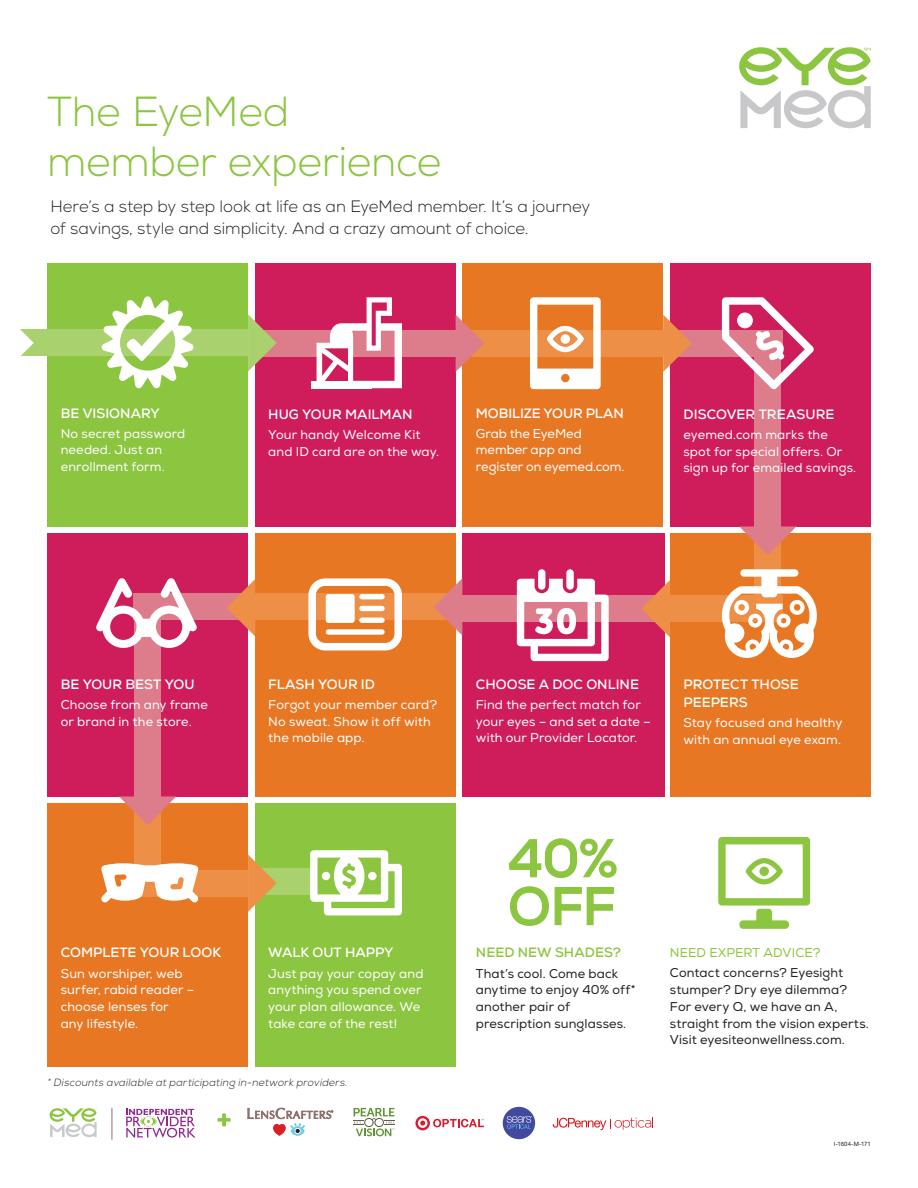
<style>
.page{position:relative;width:918px;height:1188px;background:#fff}
.page>*{position:absolute;margin:0;border:0;box-sizing:border-box;transform-origin:0 0}
.t1{font:700 53.1px/47.8px "Nexa";color:#8cc540}
.t2{font:300 42px/49.5px "Nexa";letter-spacing:-.01em;color:#8cc540}
.t3{font:300 16.5px/22.5px "Nexa";color:#231f20}
.subhead{font:700 13.5px/18px "Nexa";letter-spacing:.005em;color:#fff}
.body{font:700 13.5px "Nexa";color:#fff}
.subhead-2{font:700 13.5px "Nexa";letter-spacing:.005em;color:#8cc540}
.body-2{font:12.75px/16.8px "Nexa";letter-spacing:.01em;color:#fff}
.body-3{font:12.75px/16.8px "Nexa";letter-spacing:.01em;color:#231f20}
.body-4{font:12.75px "Nexa";letter-spacing:.005em;color:#8cc540}
.body_copy{font:italic 300 10.5px "Nexa";color:#231f20}
.Body{font:6px "Helvetica Neue";letter-spacing:-.015em;color:#231f20}
</style>
<div class="page">
<div style="left:255px;top:803px;width:201px;height:263px;background:#8cc540"></div>
<div style="left:47px;top:533px;width:201px;height:263px;background:#cf1c5b"></div>
<div style="left:255px;top:533px;width:201px;height:263px;background:#e87724"></div>
<div style="left:47px;top:803px;width:201px;height:263px;background:#e87724"></div>
<div style="left:670px;top:533px;width:201px;height:263px;background:#e87724"></div>
<div style="left:462px;top:533px;width:203px;height:263px;background:#cf1c5b"></div>
<div style="left:47px;top:263px;width:201px;height:263px;background:#8cc540"></div>
<div style="left:255px;top:263px;width:201px;height:263px;background:#cf1c5b"></div>
<div style="left:670px;top:263px;width:201px;height:263px;background:#cf1c5b"></div>
<div style="left:462px;top:263px;width:201px;height:263px;background:#e87724"></div>
<svg style="left:739px;top:47px;width:132px;height:81px"></svg>
<svg style="left:718px;top:837px;width:92px;height:92px"></svg>
<div style="left:759px;top:867px;width:10px;height:9px;background:#8cc540;border-radius:50%"></div>
<svg style="left:508px;top:838px;width:109px;height:88px"></svg>
<div style="left:671px;top:330px;width:111px;height:27px;background:#dd7c8a"></div>
<svg style="left:663px;top:315px;width:29px;height:57px"></svg>
<div style="left:462px;top:330px;width:201px;height:27px;background:#ed8f47"></div>
<svg style="left:530px;top:297px;width:71px;height:92px"></svg>
<div style="left:561px;top:334px;width:9px;height:10px;background:#fff;border-radius:50%"></div>
<div style="left:255px;top:330px;width:201px;height:27px;background:#dd7c8a"></div>
<svg style="left:456px;top:315px;width:28px;height:57px"></svg>
<div style="left:16px;top:329px;width:232px;height:27px;background:#a9d16e"></div>
<svg style="left:248px;top:314px;width:29px;height:58px"></svg>
<svg style="left:16px;top:329px;width:18px;height:27px"></svg>
<div style="left:255px;top:868px;width:60px;height:27px;background:#a9d16e"></div>
<div style="left:134px;top:593px;width:113px;height:27px;background:#dd7c8a"></div>
<svg style="left:227px;top:579px;width:28px;height:57px"></svg>
<div style="left:254px;top:593px;width:205px;height:27px;background:#ed8f47"></div>
<div style="left:462px;top:595px;width:203px;height:27px;background:#dd7c8a"></div>
<svg style="left:434px;top:578px;width:28px;height:57px"></svg>
<svg style="left:641px;top:580px;width:29px;height:57px"></svg>
<div style="left:668px;top:595px;width:114px;height:27px;background:#ed8f47"></div>
<svg style="left:248px;top:855px;width:29px;height:57px"></svg>
<div style="left:134px;top:870px;width:114px;height:27px;background:#ed8f47"></div>
<svg style="left:310px;top:850px;width:92px;height:65px"></svg>
<div style="left:322px;top:872px;width:8px;height:8px;background:#fff;border-radius:50%"></div>
<div style="left:368px;top:872px;width:9px;height:8px;background:#fff;border-radius:50%"></div>
<div style="left:134px;top:803px;width:27px;height:79px;background:#ed8f47"></div>
<div style="left:754px;top:526px;width:27px;height:79px;background:#ed8f47"></div>
<svg style="left:101px;top:863px;width:98px;height:40px"></svg>
<div style="left:134px;top:610px;width:27px;height:200px;background:#dd7c8a"></div>
<svg style="left:517px;top:579px;width:92px;height:82px"></svg>
<div style="left:566px;top:569px;width:8px;height:21px;background:#fff;border-radius:4px"></div>
<div style="left:538px;top:569px;width:7px;height:21px;background:#fff;border-radius:4px"></div>
<div style="left:754px;top:333px;width:27px;height:200px;background:#dd7c8a"></div>
<svg style="left:739px;top:526px;width:57px;height:29px"></svg>
<svg style="left:119px;top:796px;width:57px;height:29px"></svg>
<svg style="left:96px;top:578px;width:101px;height:70px"></svg>
<svg style="left:102px;top:296px;width:92px;height:92px"></svg>
<svg style="left:317px;top:297px;width:85px;height:91px"></svg>
<div style="left:311px;top:381px;width:60px;height:7px;background:#fff"></div>
<svg style="left:722px;top:297px;width:92px;height:92px"></svg>
<svg style="left:415px;top:1116px;width:69px;height:14px"></svg>
<svg style="left:354px;top:1108px;width:41px;height:28px"></svg>
<svg style="left:218px;top:1113px;width:13px;height:13px"></svg>
<svg style="left:126px;top:1109px;width:70px;height:29px"></svg>
<svg style="left:248px;top:1108px;width:85px;height:27px"></svg>
<div style="left:503px;top:1107px;width:32px;height:32px;background:#424a9f;border-radius:50%"></div>
<svg style="left:504px;top:1116px;width:28px;height:13px"></svg>
<svg style="left:50px;top:1108px;width:47px;height:29px"></svg>
<hr style="left:112px;top:1108px;width:1px;height:31px;background:#8e706d">
<svg style="left:553px;top:1117px;width:100px;height:13px"></svg>
<svg style="left:722px;top:569px;width:95px;height:89px"></svg>
<svg style="left:308px;top:578px;width:94px;height:72px"></svg>
<div style="left:326px;top:594px;width:29px;height:29px;background:#fff;border-radius:3px"></div>
<div style="left:359px;top:594px;width:26px;height:5px;background:#fff;border-radius:3px"></div>
<div style="left:359px;top:618px;width:26px;height:5px;background:#fff;border-radius:3px"></div>
<div style="left:359px;top:606px;width:26px;height:5px;background:#fff;border-radius:3px"></div>
<div style="left:326px;top:629px;width:59px;height:6px;background:#fff;border-radius:3px"></div>
<p class="t2" style="left:47px;top:88px;width:396px">The EyeMed member experience</p>
<p class="t3" style="left:50px;top:195px;width:541px">Here’s a step by step look at life as an EyeMed member. It’s a journey of savings, style and simplicity. And a crazy amount of choice.</p>
<p class="subhead" style="left:61px;top:404px;width:101px">BE VISIONARY</p>
<p class="body-2" style="left:61px;top:425px;width:126px">No secret password needed. Just an enrollment form.</p>
<p class="subhead" style="left:268px;top:405px;width:146px">HUG YOUR MAILMAN</p>
<p class="body-2" style="left:268px;top:426px;width:172px">Your handy Welcome Kit and ID card are on the way.</p>
<p class="body" style="left:476px;top:404px;width:150px">MOBILIZE YOUR PLAN</p>
<p class="body-2" style="left:476px;top:425px;width:150px">Grab the EyeMed member app and register on eyemed.com.</p>
<p class="body" style="left:683px;top:405px;width:153px">DISCOVER TREASURE</p>
<p class="body-2" style="left:683px;top:426px;width:174px">eyemed.com marks the spot for special offers. Or sign up for emailed savings.</p>
<p class="subhead" style="left:61px;top:675px;width:135px">BE YOUR BEST YOU</p>
<p class="body-2" style="left:61px;top:696px;width:149px">Choose from any frame or brand in the store.</p>
<p class="subhead" style="left:268px;top:675px;width:108px">FLASH YOUR ID</p>
<p class="body-2" style="left:268px;top:696px;width:170px">Forgot your member card?<br>No sweat. Show it off with the mobile app.</p>
<p class="subhead" style="left:61px;top:944px;width:162px">COMPLETE YOUR LOOK</p>
<p class="body-2" style="left:61px;top:965px;width:135px">Sun worshiper, web surfer, rabid reader – choose lenses for any lifestyle.</p>
<p class="subhead" style="left:268px;top:944px;width:127px">WALK OUT HAPPY</p>
<p class="body-2" style="left:268px;top:965px;width:157px">Just pay your copay and anything you spend over your plan allowance. We take care of the rest!</p>
<p class="body_copy" style="left:47px;top:1076px;width:304px">*Discounts available atparticipating in-network providers.</p>
<p class="subhead" style="left:476px;top:675px;width:165px">CHOOSE A DOC ONLINE</p>
<p class="body-2" style="left:476px;top:696px;width:176px">Find the perfect match for your eyes – and set a date – with our Provider Locator.</p>
<p class="subhead" style="left:683px;top:675px;width:117px">PROTECT THOSE<br>PEEPERS</p>
<p class="body-2" style="left:683px;top:714px;width:160px">Stay focused and healthy with an annual eye exam.</p>
<p class="t1" style="left:508px;top:834px;width:111px">40%<br>OFF</p>
<p class="subhead-2" style="left:476px;top:944px;width:147px">NEED NEW SHADES?</p>
<p class="body-3" style="left:476px;top:965px;width:161px">That’s cool. Come back anytime to enjoy 40% off* another pair of prescription sunglasses.</p>
<p class="body-4" style="left:670px;top:945px;width:152px">NEED EXPERT ADVICE?</p>
<p class="body-3" style="left:670px;top:964px;width:200px">Contact concerns? Eyesight stumper? Dry eye dilemma?<br>For every Q, we have an A, straight from the vision experts.<br>Visit eyesiteonwellness.com.</p>
<p class="Body" style="left:834px;top:1141px;width:39px">I-1604-M-171</p>
</div>
